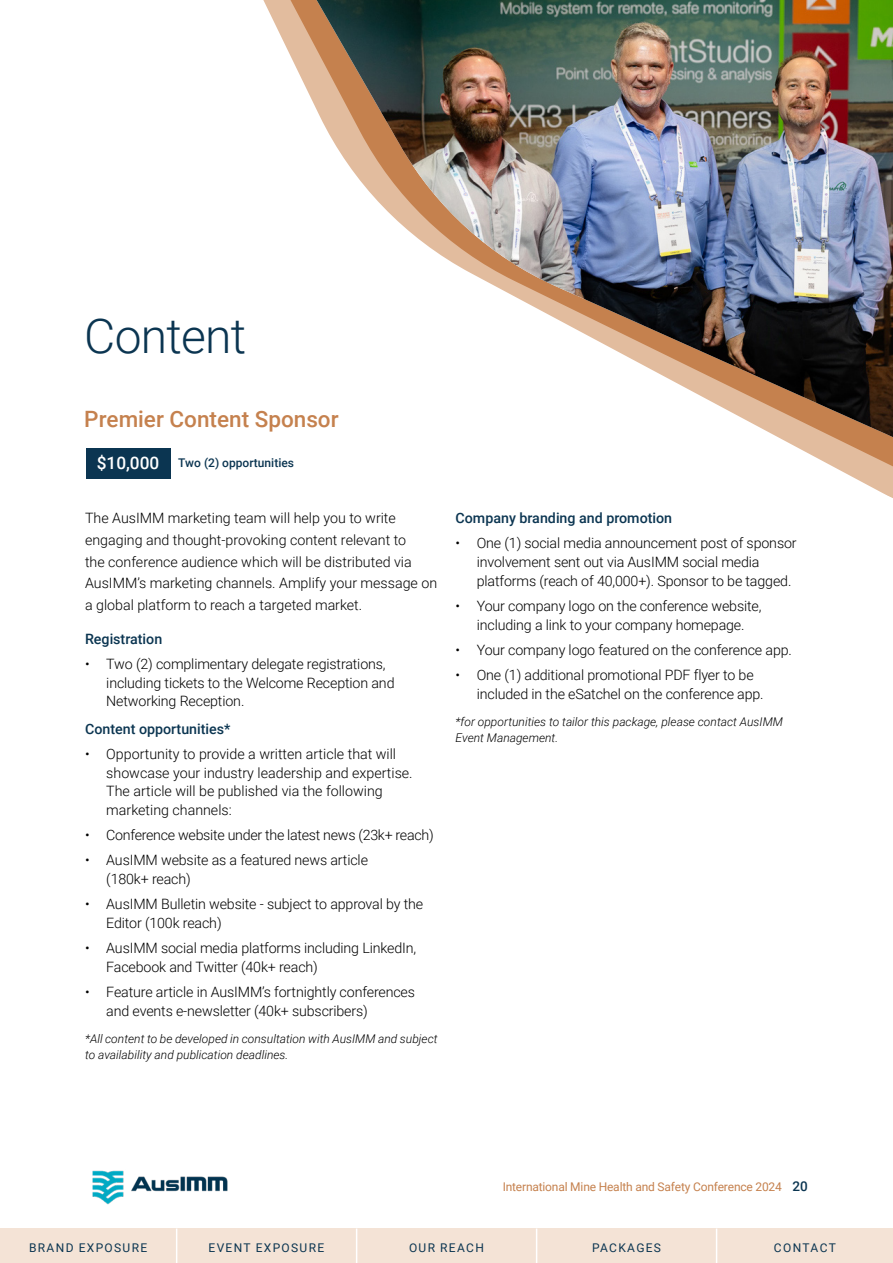
<style>
.page{position:relative;width:893px;height:1263px;background:#fff}
.page>*{position:absolute;margin:0;border:0;box-sizing:border-box;transform-origin:0 0}
.t1{font:300 48px "Roboto";letter-spacing:-.015em;color:#0b3551}
.t2{font:500 22.5px "Roboto";color:#c5814e}
.t3{font:300 14.25px/18.8px "Roboto";letter-spacing:-.01em;color:#000}
.t4{font:500 14.25px "Roboto";color:#0b3551}
.t5{font:italic 300 12px/16.5px "Roboto";color:#000}
.t6{font:12px "Roboto";letter-spacing:.11em;color:#0b3551}
.t7{font:12px "Roboto";letter-spacing:-.015em;color:#c5814e}
.t8{font:500 12px "Roboto";color:#0b3551}
.s1{font-size:17.25px;color:#fff}
.s2{font-weight:500;font-size:13.5px;color:#0b3551}
</style>
<div class="page">
<svg style="left:263px;top:0;width:630px;height:498px"></svg>
<img style="left:317px;top:0;width:576px;height:437px">
<img style="left:92px;top:1170px;width:136px;height:35px">
<div style="left:86px;top:448px;width:84px;height:30px;background:#0b3551"></div>
<div style="left:0;top:1229px;width:176px;height:34px;background:#f4e3d6"></div>
<div style="left:176px;top:1229px;width:180px;height:34px;background:#f4e3d6"></div>
<div style="left:356px;top:1229px;width:180px;height:34px;background:#f4e3d6"></div>
<div style="left:536px;top:1229px;width:181px;height:34px;background:#f4e3d6"></div>
<div style="left:717px;top:1229px;width:176px;height:34px;background:#f4e3d6"></div>
<hr style="left:176px;top:1228px;width:1px;height:35px;background:#fff">
<hr style="left:356px;top:1228px;width:1px;height:35px;background:#fff">
<hr style="left:536px;top:1228px;width:1px;height:35px;background:#fff">
<hr style="left:716px;top:1228px;width:1px;height:35px;background:#fff">
<h1 class="t1" style="left:84px;top:303px;width:164px">Content</h1>
<h2 class="t2" style="left:84px;top:403px;width:256px">Premier Content Sponsor</h2>
<p class="t8" style="left:97px;top:455px;width:199px"><span class="s1">$10,000</span> Two (2) opportunities</p>
<p class="t3" style="left:85px;top:507px;width:354px;line-height:21.8px">The AusIMM marketing team will help you to write engaging and thought-provoking content relevant to<br>the conference audience which will be distributed via AusIMM’s marketing channels. Amplify your message on a global platform to reach a targeted market.</p>
<p class="t4" style="left:85px;top:629px;width:79px">Registration</p>
<p class="t3" style="left:106px;top:654px;width:290px;text-indent:-21px">• Two (2) complimentary delegate registrations, including tickets to the Welcome Reception and<br>Networking Reception.</p>
<p class="t4" style="left:85px;top:719px;width:147px">Content opportunities*</p>
<p class="t3" style="left:106px;top:744px;width:308px;text-indent:-21px">• Opportunity to provide a written article that will showcase your industry leadership and expertise.<br>The article will be published via the following marketing channels:</p>
<p class="t3" style="left:85px;top:825px;width:350px">• Conference website under the latest news (23k+ reach)</p>
<p class="t3" style="left:106px;top:850px;width:263px;text-indent:-21px">• AusIMM website as a featured news article (180k+ reach)</p>
<p class="t3" style="left:106px;top:894px;width:318px;text-indent:-21px">• AusIMM Bulletin website - subject to approval by the<br>Editor (100k reach)</p>
<p class="t3" style="left:106px;top:938px;width:311px;text-indent:-21px">• AusIMM social media platforms including LinkedIn,<br>Facebook and Twitter (40k+ reach)</p>
<p class="t3" style="left:106px;top:982px;width:310px;text-indent:-21px">• Feature article in AusIMM’s fortnightly conferences and events e-newsletter (40k+ subscribers)</p>
<p class="t5" style="left:85px;top:1030px;width:354px">*All content to be developed in consultation with AusIMM and subject to availability and publication deadlines.</p>
<p class="t4" style="left:455px;top:508px;width:218px">Company branding and promotion</p>
<p class="t3" style="left:477px;top:533px;width:321px;text-indent:-21px">• One (1) social media announcement post of sponsor involvement sent out via AusIMM social media platforms (reach of 40,000+). Sponsor to be tagged.</p>
<p class="t3" style="left:455px;top:596px;width:307px;text-align:center">• Your company logo on the conference website, including a link to your company homepage.</p>
<p class="t3" style="left:455px;top:640px;width:338px">• Your company logo featured on the conference app.</p>
<p class="t3" style="left:477px;top:665px;width:288px;text-indent:-21px">• One (1) additional promotional PDF flyer to be included in the eSatchel on the conference app.</p>
<p class="t5" style="left:455px;top:713px;width:329px">*for opportunities to tailor this package, please contact AusIMM<br>Event Management.</p>
<p class="t7" style="left:503px;top:1178px;width:307px">International Mine Health and Safety Conference 2024 <span class="s2">20</span></p>
<p class="t6" style="left:29px;top:1239px;width:120px">BRAND EXPOSURE</p>
<p class="t6" style="left:209px;top:1239px;width:117px">EVENT EXPOSURE</p>
<p class="t6" style="left:409px;top:1239px;width:76px">OUR REACH</p>
<p class="t6" style="left:592px;top:1239px;width:71px">PACKAGES</p>
<p class="t6" style="left:774px;top:1239px;width:63px">CONTACT</p>
</div>
